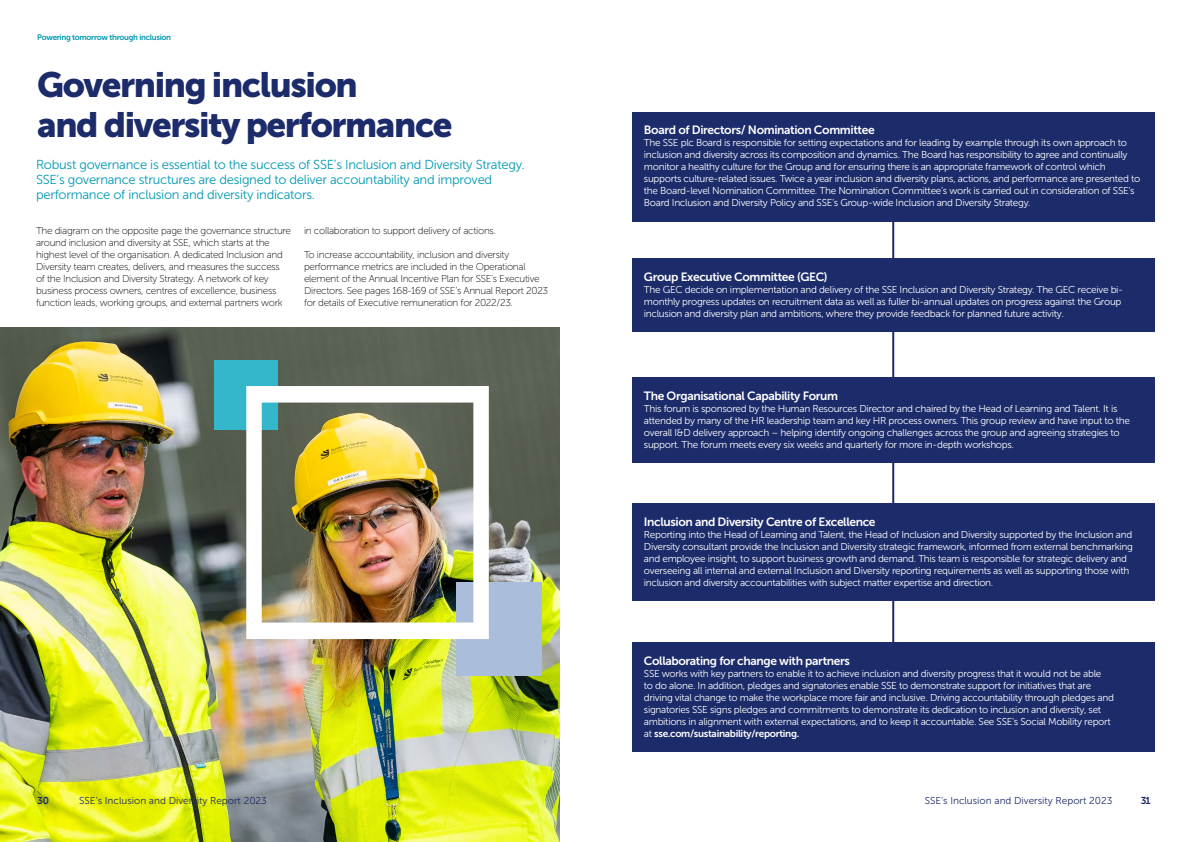
<style>
.page{position:relative;width:1191px;height:842px;background:#fff}
.page>*{position:absolute;margin:0;border:0;box-sizing:border-box;transform-origin:0 0}
.t1{font:35px/40px "Museo Sans 900";letter-spacing:-.04em;color:#1c2b6a}
.t2{font:13px/15px "Museo Sans 300";letter-spacing:-.02em;color:#0099b3}
.t3{font:12px "Museo Sans 700";letter-spacing:-.03em;color:#fff}
.t4{font:10px/12px "Museo Sans 300";letter-spacing:-.03em;color:#fff}
.t5{font:10px/12px "Museo Sans 100";letter-spacing:-.03em;color:#000}
.t6{font:10px "Museo Sans 300";color:#1c2b6a}
.t7{font:10px "Museo Sans 700";letter-spacing:-.03em;color:#fff}
.t8{font:10px "Museo Sans 700";color:#1c2b6a}
.t9{font:8px "Museo Sans 700";letter-spacing:-.04em;color:#0099b3}
.s1{font-family:"Museo Sans 300"}
</style>
<div class="page">
<img style="left:0;top:327px;width:559px;height:515px">
<div style="left:215px;top:360px;width:63px;height:70px;background:#34b6cb"></div>
<div style="left:456px;top:582px;width:85px;height:94px;background:#aabdda"></div>
<img style="left:246px;top:386px;width:243px;height:253px">
<hr style="left:892px;top:119px;width:2px;height:612px;background:#1c2b6a">
<div style="left:632px;top:112px;width:522px;height:110px;background:#1c2b6a"></div>
<div style="left:632px;top:258px;width:522px;height:73px;background:#1c2b6a"></div>
<div style="left:632px;top:642px;width:522px;height:109px;background:#1c2b6a"></div>
<div style="left:632px;top:377px;width:522px;height:85px;background:#1c2b6a"></div>
<div style="left:632px;top:503px;width:522px;height:98px;background:#1c2b6a"></div>
<p class="t9" style="left:37px;top:32px;width:135px">Powering tomorrow through inclusion</p>
<h1 class="t1" style="left:37px;top:65px;width:417px">Governing inclusion<br>and diversity performance</h1>
<h2 class="t2" style="left:36px;top:157px;width:490px">Robust governance is essential to the success of SSE’s Inclusion and Diversity Strategy.<br>SSE’s governance structures are designed to deliver accountability and improved performance of inclusion and diversity indicators.</h2>
<p class="t5" style="left:36px;top:225px;width:256px">The diagram on the opposite page the governance structure around inclusion and diversity at SSE, which starts at the highest level of the organisation. A dedicated Inclusion and Diversity team creates, delivers, and measures the success of the Inclusion and Diversity Strategy. A network of key business process owners, centres of excellence, business function leads, working groups, and external partners work</p>
<p class="t5" style="left:304px;top:225px;width:193px">in collaboration to support delivery of actions.</p>
<p class="t5" style="left:304px;top:249px;width:246px">To increase accountability, inclusion and diversity performance metrics are included in the Operational element of the Annual Incentive Plan for SSE’s Executive Directors. See pages 168-169 of SSE’s Annual Report 2023 for details of Executive remuneration for 2022/23.</p>
<p class="t8" style="left:37px;top:795px;width:14px">30</p>
<p class="t6" style="left:79px;top:795px;width:189px">SSE’s Inclusion and Diversity Report 2023</p>
<p class="t3" style="left:644px;top:123px;width:232px">Board of Directors/ Nomination Committee</p>
<p class="t4" style="left:644px;top:137px;width:498px">The SSE plc Board is responsible for setting expectations and for leading by example through its own approach to inclusion and diversity across its composition and dynamics. The Board has responsibility to agree and continually monitor a healthy culture for the Group and for ensuring there is an appropriate framework of control which supports culture-related issues. Twice a year inclusion and diversity plans, actions, and performance are presented to the Board-level Nomination Committee. The Nomination Committee’s work is carried out in consideration of SSE’s Board Inclusion and Diversity Policy and SSE’s Group-wide Inclusion and Diversity Strategy.</p>
<p class="t3" style="left:644px;top:270px;width:185px">Group Executive Committee (GEC)</p>
<p class="t4" style="left:644px;top:283px;width:481px">The GEC decide on implementation and delivery of the SSE Inclusion and Diversity Strategy. The GEC receive bi&shy;monthly progress updates on recruitment data as well as fuller bi-annual updates on progress against the Group inclusion and diversity plan and ambitions, where they provide feedback for planned future activity.</p>
<p class="t3" style="left:644px;top:389px;width:196px">The Organisational Capability Forum</p>
<p class="t4" style="left:644px;top:402px;width:487px">This forum is sponsored by the Human Resources Director and chaired by the Head of Learning and Talent. It is attended by many of the HR leadership team and key HR process owners. This group review and have input to the overall I&amp;D delivery approach – helping identify ongoing challenges across the group and agreeing strategies to support. The forum meets every six weeks and quarterly for more in-depth workshops.</p>
<p class="t3" style="left:644px;top:515px;width:233px">Inclusion and Diversity Centre of Excellence</p>
<p class="t4" style="left:644px;top:529px;width:490px">Reporting into the Head of Learning and Talent, the Head of Inclusion and Diversity supported by the Inclusion and Diversity consultant provide the Inclusion and Diversity strategic framework, informed from external benchmarking and employee insight, to support business growth and demand. This team is responsible for strategic delivery and overseeing all internal and external Inclusion and Diversity reporting requirements as well as supporting those with inclusion and diversity accountabilities with subject matter expertise and direction.</p>
<p class="t3" style="left:644px;top:654px;width:207px">Collaborating for change with partners</p>
<p class="t4" style="left:644px;top:667px;width:471px">SSE works with key partners to enable it to achieve inclusion and diversity progress that it would not be able<br>to do alone. In addition, pledges and signatories enable SSE to demonstrate support for initiatives that are driving vital change to make the workplace more fair and inclusive. Driving accountability through pledges and signatories SSE signs pledges and commitments to demonstrate its dedication to inclusion and diversity, set ambitions in alignment with external expectations, and to keep it accountable. See SSE’s Social Mobility report</p>
<p class="t7" style="left:644px;top:728px;width:157px"><span class="s1">at</span> sse.com/sustainability/reporting.</p>
<p class="t6" style="left:924px;top:795px;width:189px">SSE’s Inclusion and Diversity Report 2023</p>
<p class="t8" style="left:1140px;top:795px;width:11px">31</p>
</div>
